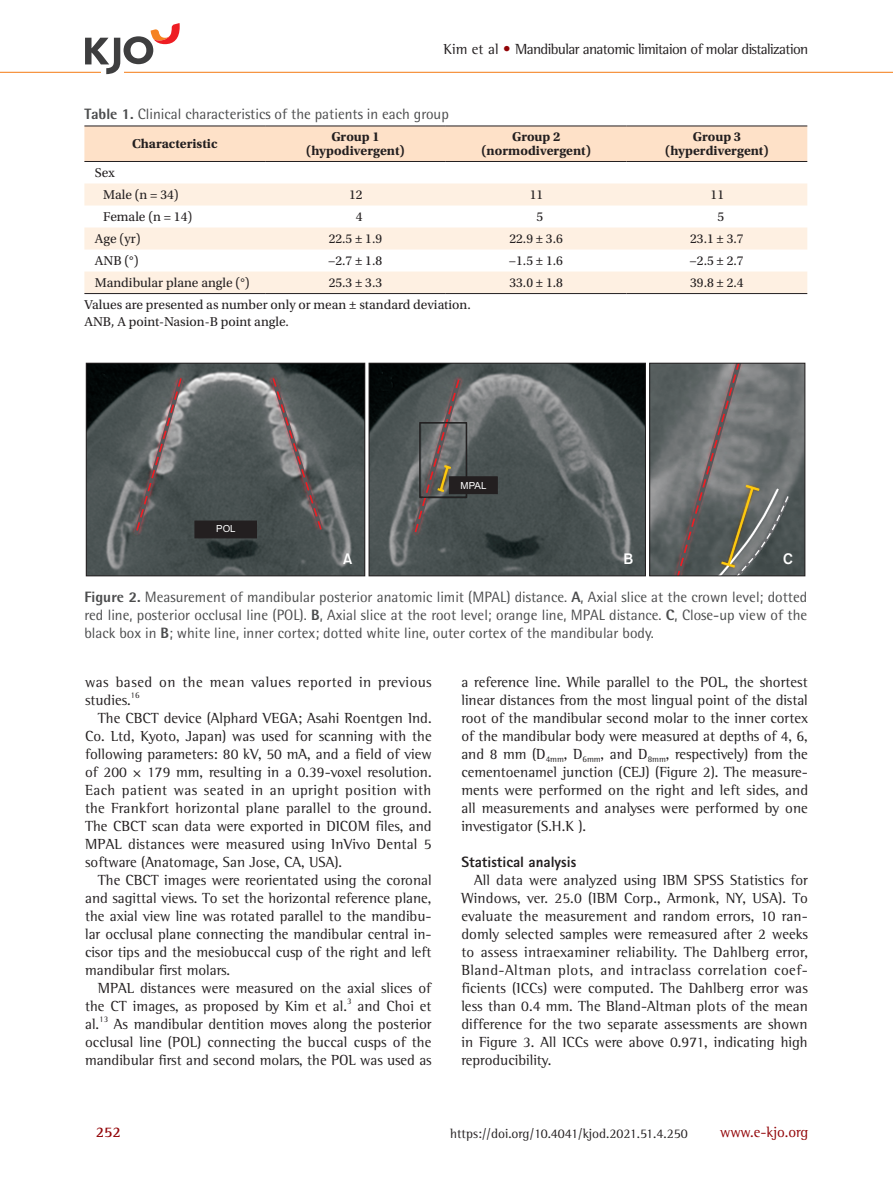
<style>
.page{position:relative;width:893px;height:1191px;background:#fff}
.page>*{position:absolute;margin:0;border:0;box-sizing:border-box;transform-origin:0 0}
.t1{font:15px/18px "Rotis Semi Serif Std";color:#231f20;text-align:justify}
.t2{font:15px/18px "Rotis Semi Sans Std";color:#4b4c4d;text-align:justify}
.t3{font:15px "Rotis Semi Serif Std";letter-spacing:-.04em;color:#231f20}
.t4{font:15px/18px "Rotis Semi Serif Std";letter-spacing:.03em;color:#231f20}
.t5{font:800 15px "Rotis Sans Serif Std";color:#231f20}
.t6{font:15px "Rotis Semi Serif Std";color:#920407}
.t7{font:700 15px "Rotis Semi Serif Std";color:#920407}
.t8{font:15px "Gothic 725 BT Bold A";color:#fff}
.t9{font:13.5px/22px "Utopia Std";color:#231f20}
.t10{font:700 13.5px/13.5px "Utopia Std";color:#231f20;text-align:center}
.t11{font:13.5px "Rotis Semi Serif Std";color:#231f20}
.t12{font:9.75px "Arial";color:#fff}
.t13{font:8.7px "Rotis Semi Serif Std";color:#231f20}
.s1{color:#920407}
.s2{font-weight:800}
</style>
<div class="page">
<hr style="left:0;top:72px;width:893px;height:1px;background:#f58220">
<svg style="left:85px;top:23px;width:95px;height:51px"></svg>
<div style="left:84px;top:127px;width:723px;height:34px;background:#fee1c8"></div>
<svg style="left:84px;top:183px;width:723px;height:110px;fill:#fef0e2"></svg>
<hr style="left:84px;top:126px;width:181px;height:1px;background:#231f20">
<hr style="left:265px;top:126px;width:181px;height:1px;background:#231f20">
<hr style="left:446px;top:126px;width:181px;height:1px;background:#231f20">
<hr style="left:627px;top:126px;width:180px;height:1px;background:#231f20">
<hr style="left:84px;top:161px;width:181px;height:1px;background:#231f20">
<hr style="left:265px;top:161px;width:181px;height:1px;background:#231f20">
<hr style="left:446px;top:161px;width:181px;height:1px;background:#231f20">
<hr style="left:627px;top:161px;width:180px;height:1px;background:#231f20">
<hr style="left:84px;top:293px;width:181px;height:1px;background:#231f20">
<hr style="left:265px;top:293px;width:181px;height:1px;background:#231f20">
<hr style="left:446px;top:293px;width:181px;height:1px;background:#231f20">
<hr style="left:627px;top:293px;width:180px;height:1px;background:#231f20">
<img style="left:791px;top:365px;width:12px;height:209px">
<svg style="left:86px;top:363px;width:323px;height:213px;background:#4b5252"></svg>
<svg style="left:131px;top:373px;width:55px;height:167px;background:#616161"></svg>
<svg style="left:268px;top:373px;width:58px;height:162px;background:#616061"></svg>
<svg style="left:409px;top:363px;width:382px;height:213px;background:#5c605f"></svg>
<div style="left:195px;top:521px;width:62px;height:17px;background:#231f20"></div>
<div style="left:449px;top:476px;width:48px;height:18px;background:#231f20;border:1px solid #231f20"></div>
<div style="left:419px;top:422px;width:48px;height:76px;border:1px solid #231f20"></div>
<p class="t3" style="left:444px;top:40px;width:366px">Kim et al <span class="s1">•</span> Mandibular anatomic limitaion of molar distalization</p>
<p class="t2" style="left:84px;top:105px;width:366px"><span class="s2">Table 1.</span> Clinical characteristics of the patients in each group</p>
<p class="t10" style="left:132px;top:137px;width:87px">Characteristic</p>
<p class="t10" style="left:306px;top:130px;width:101px">Group 1 (hypodivergent)</p>
<p class="t10" style="left:481px;top:130px;width:112px">Group 2 (normodivergent)</p>
<p class="t10" style="left:665px;top:130px;width:106px">Group 3 (hyperdivergent)</p>
<p class="t9" style="left:103px;top:162px;width:77px;text-indent:-8px">Sex<br>Male (n = 34)</p>
<p class="t9" style="left:349px;top:184px;width:15px">12</p>
<p class="t9" style="left:530px;top:184px;width:15px">11</p>
<p class="t9" style="left:711px;top:184px;width:15px">11</p>
<p class="t9" style="left:103px;top:206px;width:91px">Female (n = 14)</p>
<p class="t9" style="left:356px;top:206px;width:8px">4</p>
<p class="t9" style="left:537px;top:206px;width:8px">5</p>
<p class="t9" style="left:717px;top:206px;width:8px">5</p>
<p class="t9" style="left:95px;top:228px;width:47px">Age (yr)</p>
<p class="t9" style="left:329px;top:228px;width:55px">22.5 ± 1.9</p>
<p class="t9" style="left:509px;top:228px;width:55px">22.9 ± 3.6</p>
<p class="t9" style="left:690px;top:228px;width:55px">23.1 ± 3.7</p>
<p class="t9" style="left:95px;top:250px;width:45px">ANB (°)</p>
<p class="t9" style="left:328px;top:250px;width:55px">−2.7 ± 1.8</p>
<p class="t9" style="left:509px;top:250px;width:55px">−1.5 ± 1.6</p>
<p class="t9" style="left:690px;top:250px;width:55px">−2.5 ± 2.7</p>
<p class="t9" style="left:95px;top:272px;width:156px">Mandibular plane angle (°)</p>
<p class="t9" style="left:329px;top:272px;width:55px">25.3 ± 3.3</p>
<p class="t9" style="left:509px;top:272px;width:55px">33.0 ± 1.8</p>
<p class="t9" style="left:690px;top:272px;width:55px">39.8 ± 2.4</p>
<p class="t9" style="left:84px;top:297px;width:388px;line-height:16.2px">Values are presented as number only or mean ± standard deviation.<br>ANB, A point-Nasion-B point angle.</p>
<p class="t12" style="left:216px;top:523px;width:21px">POL</p>
<p class="t12" style="left:461px;top:479px;width:27px">MPAL</p>
<p class="t8" style="left:343px;top:550px;width:11px">A</p>
<p class="t8" style="left:623px;top:550px;width:11px">B</p>
<p class="t8" style="left:783px;top:550px;width:11px">C</p>
<p class="t2" style="left:84px;top:588px;width:724px"><span class="s2">Figure 2.</span> Measurement of mandibular posterior anatomic limit (MPAL) distance. <span class="s2">A</span>, Axial slice at the crown level; dotted red line, posterior occlusal line (POL). <span class="s2">B</span>, Axial slice at the root level; orange line, MPAL distance. <span class="s2">C</span>, Close-up view of the black box in <span class="s2">B</span>; white line, inner cortex; dotted white line, outer cortex of the mandibular body.</p>
<p class="t4" style="left:85px;top:673px;width:348px">was based on the mean values reported in previous studies.</p>
<p class="t13" style="left:131px;top:690px;width:11px">16</p>
<p class="t1" style="left:85px;top:709px;width:348px;text-indent:13px">The CBCT device (Alphard VEGA; Asahi Roentgen Ind.<br>Co. Ltd, Kyoto, Japan) was used for scanning with the following parameters: 80 kV, 50 mA, and a field of view of 200 × 179 mm, resulting in a 0.39-voxel resolution.<br>Each patient was seated in an upright position with the Frankfort horizontal plane parallel to the ground.<br>The CBCT scan data were exported in DICOM files, and MPAL distances were measured using InVivo Dental 5 software (Anatomage, San Jose, CA, USA).</p>
<p class="t1" style="left:85px;top:871px;width:348px;text-indent:13px">The CBCT images were reorientated using the coronal and sagittal views. To set the horizontal reference plane, the axial view line was rotated parallel to the mandibu&shy;lar occlusal plane connecting the mandibular central in&shy;cisor tips and the mesiobuccal cusp of the right and left mandibular first molars.</p>
<p class="t1" style="left:85px;top:979px;width:348px;text-indent:13px">MPAL distances were measured on the axial slices of the CT images, as proposed by Kim et al.</p>
<p class="t13" style="left:347px;top:996px;width:6px">3</p>
<p class="t1" style="left:357px;top:997px;width:76px">and Choi et</p>
<p class="t1" style="left:85px;top:1015px;width:16px">al.</p>
<p class="t13" style="left:99px;top:1014px;width:11px">13</p>
<p class="t1" style="left:85px;top:1015px;width:348px;text-indent:29px">As mandibular dentition moves along the posterior occlusal line (POL) connecting the buccal cusps of the mandibular first and second molars, the POL was used as</p>
<p class="t1" style="left:461px;top:673px;width:348px">a reference line. While parallel to the POL, the shortest linear distances from the most lingual point of the distal root of the mandibular second molar to the inner cortex of the mandibular body were measured at depths of 4, 6, and 8 mm (D<sub>4mm</sub>, D<sub>6mm</sub>, and D<sub>8mm</sub>, respectively) from the cementoenamel junction (CEJ) (Figure 2). The measure&shy;ments were performed on the right and left sides, and all measurements and analyses were performed by one investigator (S.H.K ).</p>
<p class="t5" style="left:461px;top:852px;width:116px">Statistical analysis</p>
<p class="t1" style="left:461px;top:871px;width:348px;text-indent:13px">All data were analyzed using IBM SPSS Statistics for Windows, ver. 25.0 (IBM Corp., Armonk, NY, USA). To evaluate the measurement and random errors, 10 ran&shy;domly selected samples were remeasured after 2 weeks to assess intraexaminer reliability. The Dahlberg error, Bland-Altman plots, and intraclass correlation coef&shy;ficients (ICCs) were computed. The Dahlberg error was less than 0.4 mm. The Bland-Altman plots of the mean difference for the two separate assessments are shown in Figure 3. All ICCs were above 0.971, indicating high reproducibility.</p>
<p class="t7" style="left:96px;top:1122px;width:27px">252</p>
<p class="t11" style="left:450px;top:1125px;width:239px">https://doi.org/10.4041/kjod.2021.51.4.250</p>
<p class="t6" style="left:720px;top:1122px;width:90px">www.e-kjo.org</p>
</div>
